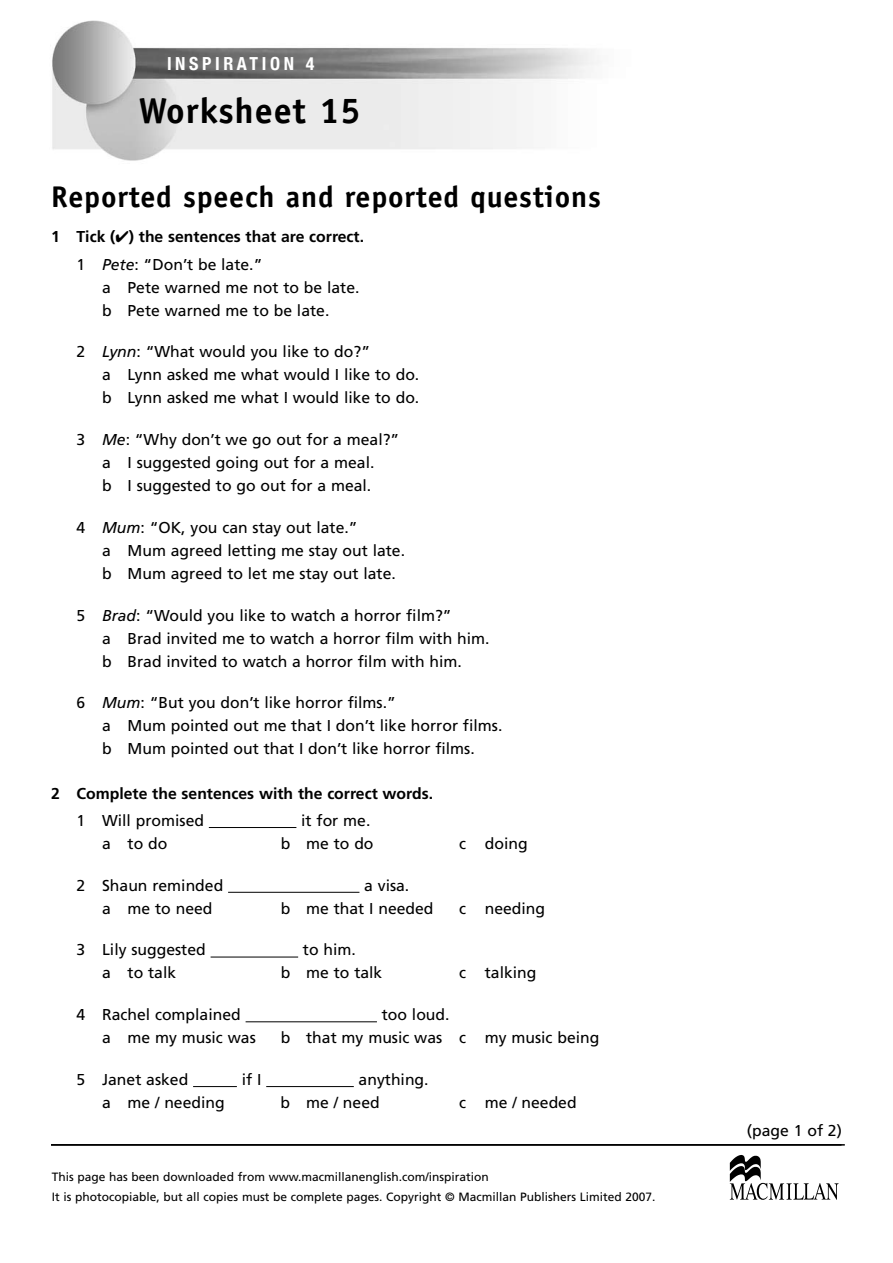
<style>
.page{position:relative;width:893px;height:1263px;background:#fff}
.page>*{position:absolute;margin:0;border:0;box-sizing:border-box;transform-origin:0 0}
.t1{font:700 36px "Officina Sans";letter-spacing:.025em;color:#000}
.t2{font:700 30px "Officina Sans";letter-spacing:.025em;color:#000}
.t3{font:700 condensed 18px "Helvetica Neue";letter-spacing:.2em;color:#fff}
.t4{font:15.75px/23px "Frutiger";color:#000}
.t5{font:700 15.75px/27.3px "Frutiger";color:#000}
.t6{font:12px/20.2px "Frutiger";color:#000}
.s1{font-weight:400}
.s2{font-weight:400;font-style:italic}
.s3{font-style:italic}
</style>
<div class="page">
<svg style="left:730px;top:1155px;width:109px;height:45px"></svg>
<img style="left:52px;top:20px;width:547px;height:141px">
<hr style="left:209px;top:827px;width:87px;height:1px;background:#000">
<hr style="left:228px;top:892px;width:131px;height:1px;background:#000">
<hr style="left:211px;top:957px;width:87px;height:1px;background:#000">
<hr style="left:246px;top:1021px;width:131px;height:1px;background:#000">
<hr style="left:193px;top:1086px;width:44px;height:1px;background:#000">
<hr style="left:266px;top:1086px;width:88px;height:1px;background:#000">
<hr style="left:51px;top:1144px;width:794px;height:1px;background:#000">
<p class="t3" style="left:167px;top:52px;width:149px">INSPI RATI ON 4</p>
<h1 class="t1" style="left:139px;top:88px;width:223px">Worksheet 15</h1>
<h2 class="t2" style="left:51px;top:178px;width:551px">Reported speech and reported questions</h2>
<p class="t5" style="left:77px;top:223px;width:289px;text-indent:-26px">1 Tick (✔) the sentences that are correct.<br><span class="s1">1</span> <span class="s2">Pete</span><span class="s1">: “Don’t be late.”</span></p>
<p class="t4" style="left:102px;top:275px;width:259px">a Pete warned me not to be late. b Pete warned me to be late.</p>
<p class="t4" style="left:102px;top:340px;width:319px;text-indent:-26px">2 <span class="s3">Lynn</span>: “What would you like to do?”<br>a Lynn asked me what would I like to do. b Lynn asked me what I would like to do.</p>
<p class="t4" style="left:77px;top:428px;width:324px;text-align:center">3 <span class="s3">Me</span>: “Why don’t we go out for a meal?” a I suggested going out for a meal.<br>b I suggested to go out for a meal.</p>
<p class="t4" style="left:102px;top:516px;width:304px;text-indent:-26px">4 <span class="s3">Mum</span>: “OK, you can stay out late.”<br>a Mum agreed letting me stay out late. b Mum agreed to let me stay out late.</p>
<p class="t4" style="left:102px;top:603px;width:389px;text-indent:-26px">5 <span class="s3">Brad</span>: “Would you like to watch a horror film?”<br>a Brad invited me to watch a horror film with him. b Brad invited to watch a horror film with him.</p>
<p class="t4" style="left:102px;top:691px;width:402px;text-indent:-26px">6 <span class="s3">Mum</span>: “But you don’t like horror films.”<br>a Mum pointed out me that I don’t like horror films. b Mum pointed out that I don’t like horror films.</p>
<p class="t5" style="left:51px;top:780px;width:384px">2 Complete the sentences with the correct words.</p>
<p class="t4" style="left:77px;top:809px;width:129px">1 Will promised</p>
<p class="t4" style="left:301px;top:809px;width:71px">it for me.</p>
<p class="t4" style="left:102px;top:832px;width:67px">a to do</p>
<p class="t4" style="left:281px;top:832px;width:94px">b me to do</p>
<p class="t4" style="left:459px;top:832px;width:70px">c doing</p>
<p class="t4" style="left:77px;top:874px;width:148px">2 Shaun reminded</p>
<p class="t4" style="left:364px;top:874px;width:47px">a visa.</p>
<p class="t4" style="left:102px;top:897px;width:112px">a me to need</p>
<p class="t4" style="left:281px;top:897px;width:154px">b me that I needed</p>
<p class="t4" style="left:459px;top:897px;width:87px">c needing</p>
<p class="t4" style="left:77px;top:938px;width:131px">3 Lily suggested</p>
<p class="t4" style="left:303px;top:938px;width:54px">to him.</p>
<p class="t4" style="left:102px;top:961px;width:76px">a to talk</p>
<p class="t4" style="left:281px;top:961px;width:103px">b me to talk</p>
<p class="t4" style="left:459px;top:961px;width:79px">c talking</p>
<p class="t4" style="left:77px;top:1003px;width:166px">4 Rachel complained</p>
<p class="t4" style="left:382px;top:1003px;width:69px">too loud.</p>
<p class="t4" style="left:102px;top:1026px;width:155px">a me my music was</p>
<p class="t4" style="left:281px;top:1026px;width:320px">b that my music was c my music being</p>
<p class="t4" style="left:77px;top:1068px;width:113px">5 Janet asked</p>
<p class="t4" style="left:242px;top:1068px;width:21px">if I</p>
<p class="t4" style="left:359px;top:1068px;width:72px">anything.</p>
<p class="t4" style="left:102px;top:1091px;width:124px">a me / needing</p>
<p class="t4" style="left:281px;top:1091px;width:101px">b me / need</p>
<p class="t4" style="left:459px;top:1091px;width:119px">c me / needed</p>
<p class="t6" style="left:52px;top:1166px;width:605px">This page has been downloaded from www.macmillanenglish.com/inspiration<br>It is photocopiable, but all copies must be complete pages. Copyright © Macmillan Publishers Limited 2007.</p>
<p class="t4" style="left:747px;top:1119px;width:96px">(page 1 of 2)</p>
</div>
